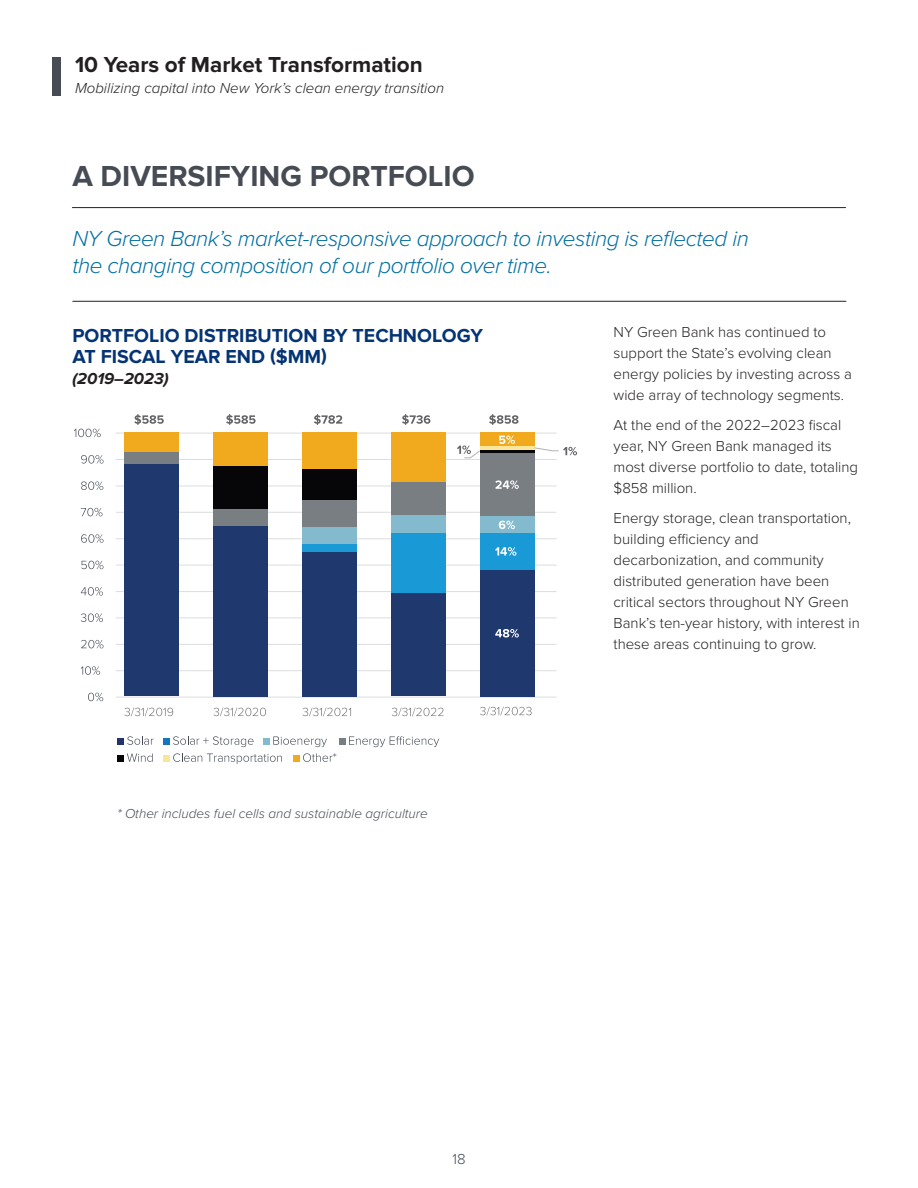
<style>
.page{position:relative;width:918px;height:1188px;background:#fff}
.page>*{position:absolute;margin:0;border:0;box-sizing:border-box;transform-origin:0 0}
.t1{font:700 30px "Proxima Nova";color:#464b54}
.t2{font:italic 300 22.5px/27px "Proxima Nova";letter-spacing:-.02em;color:#006fa0}
.t3{font:700 22.5px "Proxima Nova";color:#231f20}
.t4{font:700 19.5px/21px "Proxima Nova";color:#053474}
.t5{font:italic 700 16.5px "Proxima Nova";color:#231f20}
.t6{font:300 15px/21px "Proxima Nova";color:#231f20}
.t7{font:italic 300 15px "Proxima Nova";color:#231f20}
.t8{font:300 15px "Proxima Nova";color:#464b54}
.t9{font:italic 300 13.5px "Proxima Nova";color:#464b54}
</style>
<div class="page">
<hr style="left:72px;top:207px;width:774px;height:1px;background:#231f20">
<hr style="left:73px;top:301px;width:773px;height:1px;background:#231f20">
<hr style="left:116px;top:670px;width:441px;height:1px;background:#dcdddf">
<hr style="left:116px;top:644px;width:441px;height:1px;background:#dcdddf">
<hr style="left:116px;top:617px;width:441px;height:1px;background:#dcdddf">
<hr style="left:116px;top:591px;width:441px;height:1px;background:#dcdddf">
<hr style="left:116px;top:565px;width:441px;height:1px;background:#dcdddf">
<hr style="left:116px;top:538px;width:441px;height:1px;background:#dcdddf">
<hr style="left:116px;top:512px;width:441px;height:1px;background:#dcdddf">
<hr style="left:116px;top:486px;width:441px;height:1px;background:#dcdddf">
<hr style="left:116px;top:459px;width:441px;height:1px;background:#dcdddf">
<hr style="left:116px;top:433px;width:441px;height:1px;background:#dcdddf">
<hr style="left:116px;top:697px;width:441px;height:1px;background:#dcdddf">
<svg style="left:88px;top:693px;width:15px;height:8px"></svg>
<svg style="left:81px;top:666px;width:19px;height:9px"></svg>
<svg style="left:81px;top:640px;width:22px;height:8px"></svg>
<svg style="left:81px;top:613px;width:22px;height:9px"></svg>
<svg style="left:81px;top:587px;width:22px;height:9px"></svg>
<svg style="left:81px;top:561px;width:22px;height:8px"></svg>
<svg style="left:81px;top:534px;width:23px;height:9px"></svg>
<svg style="left:81px;top:508px;width:22px;height:8px"></svg>
<svg style="left:81px;top:481px;width:22px;height:9px"></svg>
<svg style="left:81px;top:455px;width:23px;height:9px"></svg>
<svg style="left:74px;top:429px;width:27px;height:8px"></svg>
<div style="left:118px;top:738px;width:6px;height:7px;background:#22336d"></div>
<svg style="left:127px;top:736px;width:27px;height:9px"></svg>
<div style="left:164px;top:738px;width:6px;height:7px;background:#1576bd"></div>
<svg style="left:173px;top:736px;width:81px;height:11px"></svg>
<div style="left:264px;top:738px;width:6px;height:7px;background:#84bacd"></div>
<svg style="left:273px;top:736px;width:54px;height:11px"></svg>
<div style="left:339px;top:738px;width:6px;height:7px;background:#797e83"></div>
<svg style="left:349px;top:736px;width:90px;height:11px"></svg>
<div style="left:118px;top:755px;width:6px;height:7px;background:#060608"></div>
<svg style="left:127px;top:754px;width:26px;height:8px"></svg>
<div style="left:164px;top:755px;width:6px;height:7px;background:#fbe698"></div>
<svg style="left:173px;top:753px;width:109px;height:11px"></svg>
<div style="left:124px;top:464px;width:55px;height:232px;background:#1f396f"></div>
<div style="left:124px;top:452px;width:55px;height:12px;background:#797e83"></div>
<div style="left:124px;top:432px;width:55px;height:20px;background:#f1aa1d"></div>
<svg style="left:124px;top:708px;width:49px;height:8px"></svg>
<svg style="left:134px;top:414px;width:30px;height:11px"></svg>
<div style="left:213px;top:509px;width:55px;height:17px;background:#797e83"></div>
<div style="left:213px;top:526px;width:55px;height:170px;background:#1f396f"></div>
<div style="left:213px;top:465px;width:55px;height:44px;background:#060608"></div>
<div style="left:213px;top:432px;width:55px;height:33px;background:#f1aa1d"></div>
<svg style="left:214px;top:708px;width:52px;height:8px"></svg>
<svg style="left:226px;top:414px;width:30px;height:11px"></svg>
<div style="left:302px;top:543px;width:55px;height:9px;background:#1999d6"></div>
<div style="left:302px;top:552px;width:55px;height:144px;background:#1f396f"></div>
<div style="left:302px;top:527px;width:55px;height:16px;background:#84bacd"></div>
<div style="left:302px;top:500px;width:55px;height:27px;background:#797e83"></div>
<div style="left:302px;top:469px;width:55px;height:31px;background:#060608"></div>
<div style="left:302px;top:432px;width:55px;height:37px;background:#f1aa1d"></div>
<svg style="left:303px;top:708px;width:48px;height:8px"></svg>
<svg style="left:314px;top:414px;width:28px;height:11px"></svg>
<div style="left:391px;top:592px;width:55px;height:104px;background:#1f396f"></div>
<div style="left:391px;top:532px;width:55px;height:60px;background:#1999d6"></div>
<div style="left:391px;top:515px;width:55px;height:17px;background:#84bacd"></div>
<div style="left:391px;top:481px;width:55px;height:34px;background:#797e83"></div>
<div style="left:391px;top:432px;width:55px;height:49px;background:#f1aa1d"></div>
<svg style="left:392px;top:708px;width:51px;height:8px"></svg>
<svg style="left:402px;top:414px;width:28px;height:11px"></svg>
<div style="left:480px;top:569px;width:54px;height:128px;background:#1f396f"></div>
<div style="left:480px;top:533px;width:54px;height:36px;background:#1999d6"></div>
<div style="left:480px;top:516px;width:54px;height:17px;background:#84bacd"></div>
<div style="left:480px;top:453px;width:54px;height:63px;background:#797e83"></div>
<svg style="left:481px;top:449px;width:52px;height:4px"></svg>
<hr style="left:480px;top:446px;width:54px;height:3px;background:#fce698">
<div style="left:480px;top:433px;width:54px;height:13px;background:#f1aa1d"></div>
<svg style="left:495px;top:629px;width:24px;height:9px"></svg>
<svg style="left:495px;top:547px;width:22px;height:9px"></svg>
<svg style="left:499px;top:521px;width:16px;height:8px"></svg>
<svg style="left:495px;top:480px;width:24px;height:9px"></svg>
<svg style="left:457px;top:446px;width:24px;height:13px"></svg>
<svg style="left:533px;top:447px;width:44px;height:8px"></svg>
<svg style="left:499px;top:435px;width:16px;height:9px"></svg>
<svg style="left:480px;top:707px;width:52px;height:8px"></svg>
<svg style="left:489px;top:414px;width:30px;height:11px"></svg>
<div style="left:294px;top:755px;width:6px;height:7px;background:#f1aa1d"></div>
<svg style="left:303px;top:753px;width:33px;height:9px"></svg>
<div style="left:52px;top:57px;width:10px;height:39px;background:#464b54"></div>
<h2 class="t3" style="left:75px;top:51px;width:349px">10 Years of Market Transformation</h2>
<p class="t7" style="left:75px;top:77px;width:371px">Mobilizing capital into New York’s clean energy transition</p>
<h1 class="t1" style="left:72px;top:158px;width:404px">A DIVERSIFYING PORTFOLIO</h1>
<h2 class="t2" style="left:72px;top:224px;width:678px">NY Green Bank’s market-responsive approach to investing is reflected in the changing composition of our portfolio over time.</h2>
<h3 class="t4" style="left:72px;top:325px;width:412px">PORTFOLIO DISTRIBUTION BY TECHNOLOGY<br>AT FISCAL YEAR END ($MM)</h3>
<p class="t5" style="left:72px;top:366px;width:98px">(2019–2023)</p>
<p class="t9" style="left:117px;top:803px;width:312px">* Other includes fuel cells and sustainable agriculture</p>
<p class="t6" style="left:614px;top:320px;width:240px">NY Green Bank has continued to support the State’s evolving clean energy policies by investing across a wide array of technology segments.</p>
<p class="t6" style="left:614px;top:413px;width:246px">At the end of the 2022–2023 fiscal year, NY Green Bank managed its most diverse portfolio to date, totaling $858 million.</p>
<p class="t6" style="left:614px;top:506px;width:248px">Energy storage, clean transportation, building efficiency and decarbonization, and community distributed generation have been critical sectors throughout NY Green Bank’s ten-year history, with interest in these areas continuing to grow.</p>
<p class="t8" style="left:452px;top:1148px;width:15px">18</p>
</div>
